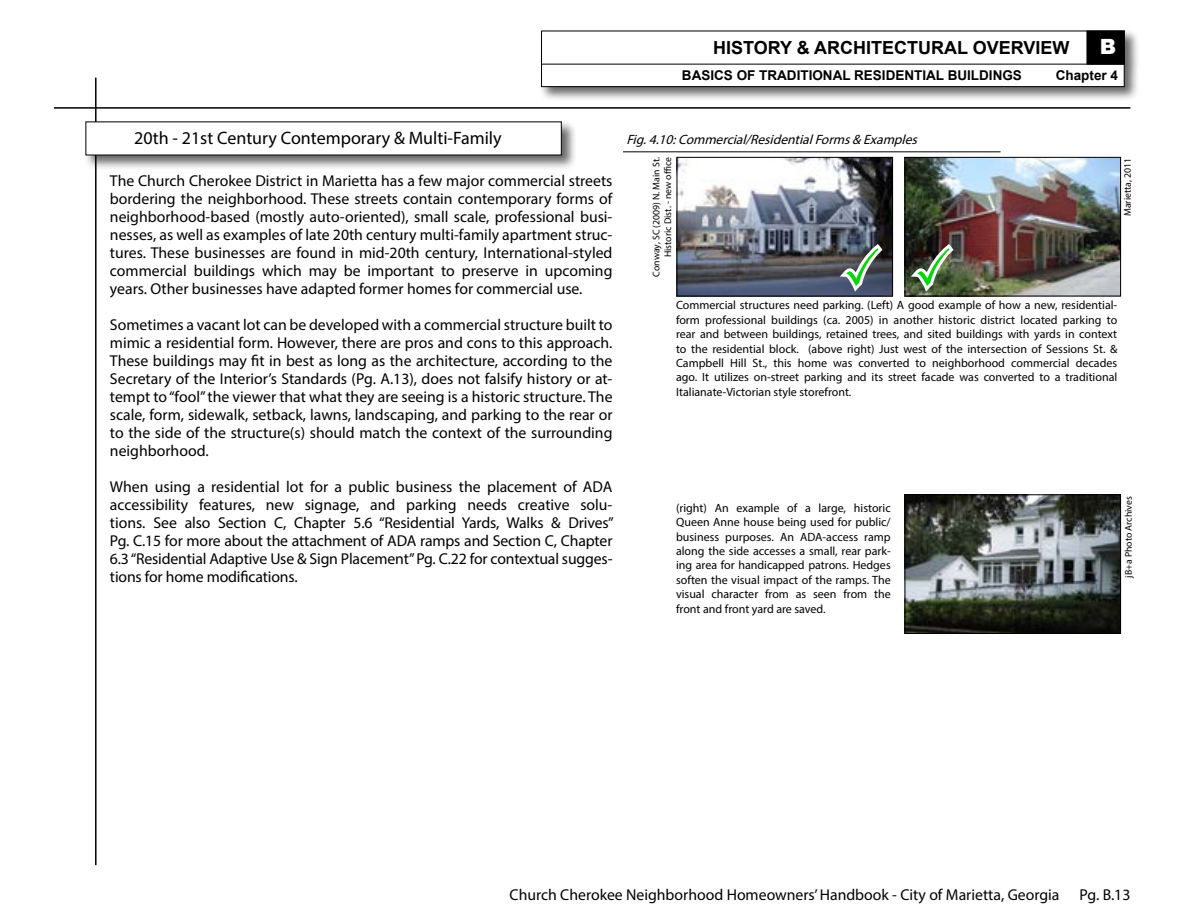
<style>
.page{position:relative;width:1188px;height:918px;background:#fff}
.page>*{position:absolute;margin:0;border:0;box-sizing:border-box;transform-origin:0 0}
.t1{font:900 21px "Arial";color:#fff}
.t2{font:18px "Myriad Pro";color:#000}
.t3{font:700 18px "Arial";color:#000}
.t4{font:15.75px/18px "Myriad Pro";color:#000;text-align:justify}
.t5{font:700 13.5px "Arial";color:#000}
.t6{font:italic 13.5px "Myriad Pro";color:#000}
.t7{font:12px/14.4px "Myriad Pro";color:#000;text-align:justify}
.t8{font:9.75px/11.7px "Myriad Pro";color:#000;text-align:right}
</style>
<div class="page">
<div style="left:540px;top:29px;width:600px;height:72px;background:#000;opacity:.6"></div>
<div style="left:541px;top:53px;width:584px;height:34px;background:#fff;border:1px solid #000"></div>
<div style="left:541px;top:31px;width:584px;height:34px;background:#fff"></div>
<div style="left:1087px;top:31px;width:38px;height:34px;background:#000;border:1px solid #000"></div>
<hr style="left:54px;top:107px;width:1076px;height:2px;background:#000">
<hr style="left:95px;top:78px;width:2px;height:787px;background:#000">
<div style="left:84px;top:120px;width:492px;height:50px;background:#000;opacity:.6"></div>
<div style="left:86px;top:122px;width:476px;height:33px;background:#fff"></div>
<img style="left:907px;top:159px;width:212px;height:135px">
<div style="left:905px;top:157px;width:216px;height:139px;border:1px solid #000"></div>
<img style="left:907px;top:497px;width:212px;height:135px">
<div style="left:905px;top:495px;width:216px;height:139px;border:1px solid #000"></div>
<img style="left:679px;top:159px;width:212px;height:135px">
<div style="left:677px;top:157px;width:216px;height:139px;border:1px solid #000"></div>
<hr style="left:623px;top:151px;width:378px;height:1px;background:#000">
<svg style="left:833px;top:240px;width:54px;height:57px"></svg>
<svg style="left:904px;top:240px;width:54px;height:57px"></svg>
<p class="t3" style="left:713px;top:36px;width:358px">HISTORY &amp; ARCHITECTURAL OVERVIEW</p>
<h1 class="t1" style="left:1100px;top:31px;width:18px">B</h1>
<p class="t5" style="left:682px;top:66px;width:342px">BASICS OF TRADITIONAL RESIDENTIAL BUILDINGS</p>
<p class="t5" style="left:1056px;top:66px;width:64px">Chapter 4</p>
<p class="t2" style="left:134px;top:127px;width:369px">20th - 21st Century Contemporary &amp; Multi-Family</p>
<p class="t4" style="left:110px;top:172px;width:504px">The Church Cherokee District in Marietta has a few major commercial streets bordering the neighborhood. These streets contain contemporary forms of neighborhood-based (mostly auto-oriented), small scale, professional busi&shy;nesses, as well as examples of late 20th century multi-family apartment struc&shy;tures. These businesses are found in mid-20th century, International-styled commercial buildings which may be important to preserve in upcoming years. Other businesses have adapted former homes for commercial use.</p>
<p class="t4" style="left:110px;top:316px;width:504px">Sometimes a vacant lot can be developed with a commercial structure built to mimic a residential form. However, there are pros and cons to this approach.<br>These buildings may fit in best as long as the architecture, according to the Secretary of the Interior’s Standards (Pg. A.13), does not falsify history or at&shy;tempt to “fool” the viewer that what they are seeing is a historic structure. The scale, form, sidewalk, setback, lawns, landscaping, and parking to the rear or to the side of the structure(s) should match the context of the surrounding neighborhood.</p>
<p class="t4" style="left:110px;top:478px;width:505px">When using a residential lot for a public business the placement of ADA accessibility features, new signage, and parking needs creative solu&shy;tions. See also Section C, Chapter 5.6 “Residential Yards, Walks &amp; Drives” Pg. C.15 for more about the attachment of ADA ramps and Section C, Chapter 6.3 “Residential Adaptive Use &amp; Sign Placement” Pg. C.22 for contextual sugges&shy;tions for home modifications.</p>
<p class="t6" style="left:626px;top:131px;width:296px">Fig.4.10:Commercial/ResidentialForms&amp; Examples</p>
<p class="t8" style="left:650px;top:277px;width:121px;rotate:-90deg">Conway, SC (2009) N. Main St.<br>Historic Dist. - new office</p>
<p class="t8" style="left:1121px;top:216px;width:60px;rotate:-90deg">Marietta, 2011</p>
<p class="t7" style="left:676px;top:298px;width:443px">Commercial structures need parking. (Left) A good example of how a new, residential&shy;form professional buildings (ca. 2005) in another historic district located parking to rear and between buildings, retained trees, and sited buildings with yards in context to the residential block. (above right) Just west of the intersection of Sessions St. &amp; Campbell Hill St., this home was converted to neighborhood commercial decades ago. It utilizes on-street parking and its street facade was converted to a traditional Italianate-Victorian style storefront.</p>
<p class="t7" style="left:676px;top:500px;width:216px">(right) An example of a large, historic Queen Anne house being used for public/ business purposes. An ADA-access ramp along the side accesses a small, rear park&shy;ing area for handicapped patrons. Hedges soften the visual impact of the ramps. The visual character from as seen from the front and front yard are saved.</p>
<p class="t8" style="left:1122px;top:578px;width:83px;rotate:-90deg">jB+a Photo Archives</p>
<p class="t4" style="left:510px;top:885px;width:551px">Church Cherokee Neighborhood Homeowners’ Handbook - City of Marietta, Georgia</p>
<p class="t4" style="left:1080px;top:885px;width:52px">Pg. B.13</p>
</div>
